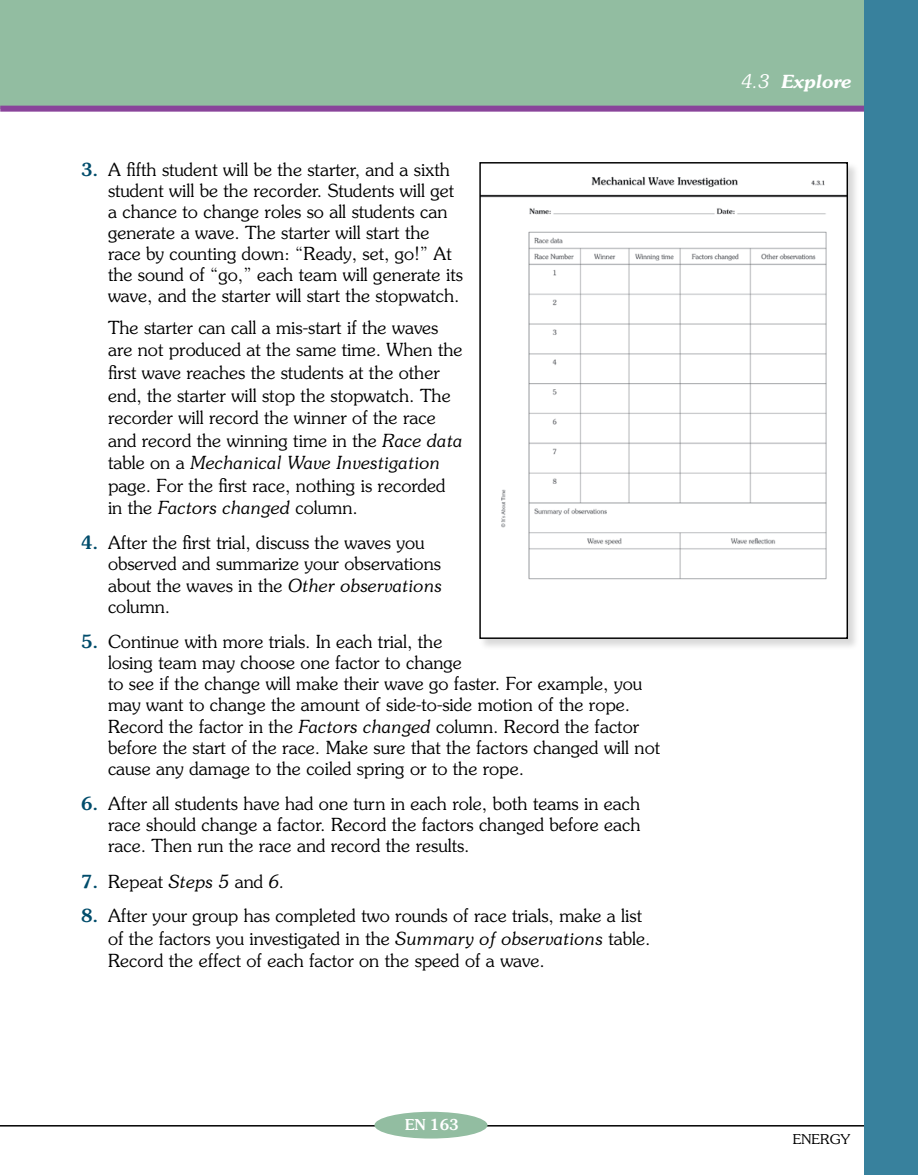
<style>
.page{position:relative;width:918px;height:1175px;background:#fff}
.page>*{position:absolute;margin:0;border:0;box-sizing:border-box;transform-origin:0 0}
.t1{font:300 18px/22.5px "Souvenir";color:#000}
.t2{font:italic 600 18px "Souvenir";letter-spacing:-.01em;color:#fff}
.t3{font:500 15px "Souvenir";color:#fff}
.t4{font:300 13.5px "Souvenir";color:#000;scale:1.05 1}
.s1{font-weight:500;color:#004c6b}
.s2{font-style:italic}
.s3{font-weight:300;font-size:18.75px}
</style>
<div class="page">
<div style="left:0;top:0;width:918px;height:109px;background:#92bda1"></div>
<div style="left:0;top:106px;width:918px;height:6px;background:#89449a"></div>
<hr style="left:0;top:1125px;width:918px;height:1px;background:#000">
<div style="left:864px;top:0;width:54px;height:1174px;background:#38819d"></div>
<div style="left:374px;top:1111px;width:114px;height:27px;background:#92bda1;border-radius:50%"></div>
<div style="left:479px;top:161px;width:386px;height:495px;background:#000;opacity:.15"></div>
<img style="left:481px;top:164px;width:365px;height:473px">
<p class="t1" style="left:108px;top:159px;width:356px;line-height:21px;text-indent:-27px"><span class="s1">3.</span> A fifth student will be the starter, and a sixth student will be the recorder. Students will get a chance to change roles so all students can generate a wave. The starter will start the race by counting down: “Ready, set, go!” At the sound of “go,” each team will generate its wave, and the starter will start the stopwatch.</p>
<p class="t1" style="left:108px;top:316px;width:356px">The starter can call a mis-start if the waves are not produced at the same time. When the first wave reaches the students at the other end, the starter will stop the stopwatch. The recorder will record the winner of the race and record the winning time in the <span class="s2">Race data </span>table on a <span class="s2">Mechanical Wave Investigation </span>page. For the first race, nothing is recorded in the <span class="s2">Factors changed</span> column.</p>
<p class="t1" style="left:108px;top:531px;width:336px;line-height:21.5px;text-indent:-27px"><span class="s1">4.</span> After the first trial, discuss the waves you observed and summarize your observations about the waves in the <span class="s2">Other observations </span>column.</p>
<p class="t1" style="left:108px;top:630px;width:554px;line-height:21.3px;text-indent:-27px"><span class="s1">5.</span> Continue with more trials. In each trial, the<br>losing team may choose one factor to change<br>to see if the change will make their wave go faster. For example, you may want to change the amount of side-to-side motion of the rope.<br>Record the factor in the <span class="s2">Factors changed</span> column. Record the factor before the start of the race. Make sure that the factors changed will not cause any damage to the coiled spring or to the rope.</p>
<p class="t1" style="left:108px;top:792px;width:534px;line-height:21px;text-align:justify;text-indent:-27px"><span class="s1">6.</span> After all students have had one turn in each role, both teams in each race should change a factor. Record the factors changed before each race. Then run the race and record the results.</p>
<p class="t1" style="left:81px;top:869px;width:205px"><span class="s1">7.</span> Repeat <span class="s2">Steps 5</span> and <span class="s2">6.</span></p>
<p class="t1" style="left:108px;top:904px;width:544px;text-indent:-27px"><span class="s1">8.</span> After your group has completed two rounds of race trials, make a list of the factors you investigated in the <span class="s2">Summary of observations</span> table.<br>Record the effect of each factor on the speed of a wave.</p>
<p class="t3" style="left:405px;top:1116px;width:55px">EN 163</p>
<p class="t2" style="left:741px;top:70px;width:111px"><span class="s3">4.3</span> Explore</p>
<p class="t4" style="left:793px;top:1131px;width:57px">ENERGY</p>
</div>
